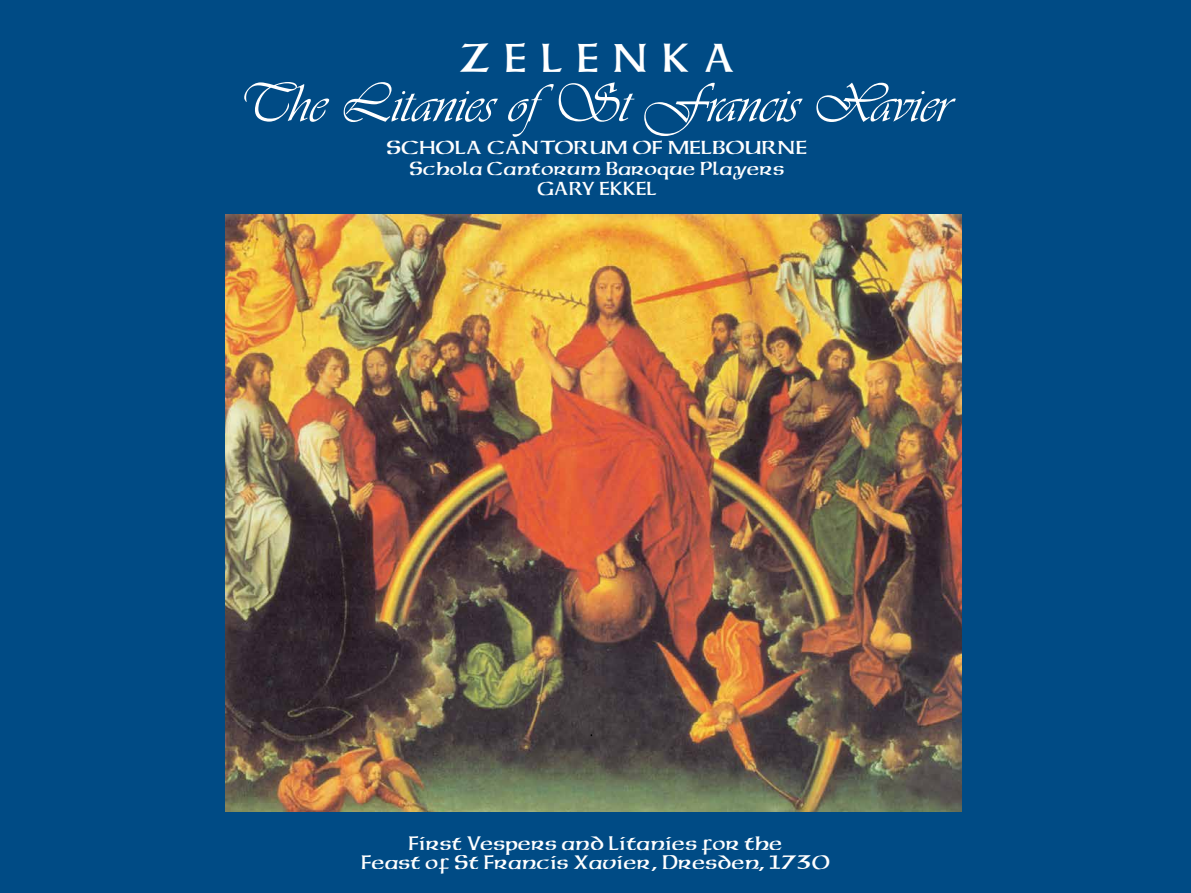
<style>
.page{position:relative;width:1191px;height:893px;background:#004b85}
.page>*{position:absolute;margin:0;border:0;box-sizing:border-box;transform-origin:0 0}
.t1{font:56.1px "Vivaldii";color:#fff}
.t2{font:38.25px "American Uncial";letter-spacing:.36em;color:#fff}
.t3{font:18.6px/18.6px "American Uncial";color:#fff;text-align:center}
.t4{font:17.85px/20.4px "American Uncial";color:#fff;text-align:center;scale:1.1 1}
</style>
<div class="page">
<img style="left:226px;top:215px;width:735px;height:597px">
<h2 class="t2" style="left:459px;top:34px;width:278px">ZELENKA</h2>
<h1 class="t1" style="left:237px;top:71px;width:714px">The Litanies ofSt Francis Xavier</h1>
<p class="t4" style="left:386px;top:137px;width:384px">SCHOLA CANTORUM OF MELBOURNE<br>Schola Cantorum Baroque Players<br>GARY EKKEL</p>
<p class="t3" style="left:361px;top:834px;width:470px">First Vespers and Litanies for the<br>Feast of St Francis Xavier, Dresden, 1730</p>
</div>
